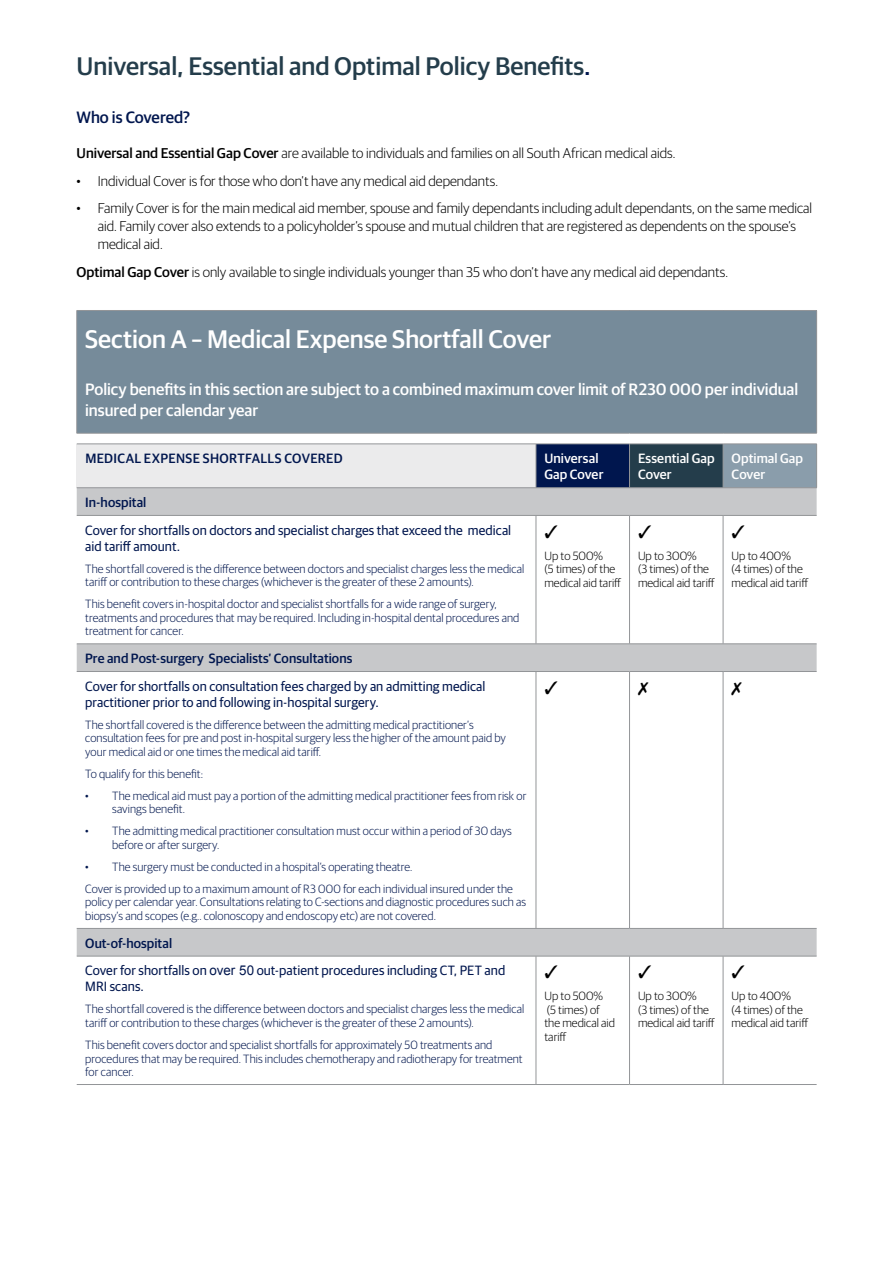
<style>
.page{position:relative;width:893px;height:1263px;background:#fff}
.page>*{position:absolute;margin:0;border:0;box-sizing:border-box;transform-origin:0 0}
.t1{font:500 25.5px "Guardian Sans";color:#243d4b}
.t2{font:500 25.5px "Guardian Sans";color:#fff}
.t3{font:500 16.5px/21px "Guardian Sans";letter-spacing:-.005em;color:#fff}
.t4{font:500 16.5px "Guardian Sans";color:#00164e}
.t5{font:300 14.25px/18px "Guardian Sans";color:#000}
.t6{font:13.5px/16.2px "Guardian Sans";letter-spacing:.005em;color:#00164e}
.t7{font:500 13.5px "Guardian Sans";letter-spacing:.01em;color:#00164e}
.t8{font:500 13.5px/16.2px "Guardian Sans";letter-spacing:.005em;color:#fff}
.t9{font:300 12px/13.5px "Guardian Sans";letter-spacing:.005em;color:#00164e}
.t10{font:300 12px/13.5px "Guardian Sans";color:#000}
.s1{color:#00164e}
.s2{font-weight:500}
.s3{font-family:"Arial"}
</style>
<div class="page">
<div style="left:77px;top:310px;width:740px;height:123px;background:#768b9a"></div>
<div style="left:77px;top:444px;width:459px;height:44px;background:#ebebec"></div>
<div style="left:536px;top:444px;width:93px;height:44px;background:#00164e"></div>
<div style="left:629px;top:444px;width:94px;height:44px;background:#243d4b"></div>
<div style="left:723px;top:444px;width:94px;height:44px;background:#8a9dab"></div>
<svg style="left:77px;top:488px;width:740px;height:468px"></svg>
<hr style="left:77px;top:310px;width:459px;height:1px;background:#939598">
<hr style="left:76px;top:311px;width:1px;height:122px;background:#939598">
<hr style="left:536px;top:310px;width:93px;height:1px;background:#939598">
<hr style="left:629px;top:310px;width:94px;height:1px;background:#939598">
<hr style="left:723px;top:310px;width:94px;height:1px;background:#939598">
<hr style="left:816px;top:311px;width:1px;height:122px;background:#939598">
<hr style="left:77px;top:433px;width:459px;height:1px;background:#939598">
<hr style="left:536px;top:433px;width:93px;height:1px;background:#939598">
<hr style="left:629px;top:433px;width:94px;height:1px;background:#939598">
<hr style="left:723px;top:433px;width:94px;height:1px;background:#939598">
<hr style="left:77px;top:444px;width:459px;height:1px;background:#939598">
<hr style="left:536px;top:444px;width:93px;height:1px;background:#939598">
<hr style="left:536px;top:444px;width:1px;height:44px;background:#939598">
<hr style="left:629px;top:444px;width:94px;height:1px;background:#939598">
<hr style="left:629px;top:444px;width:1px;height:44px;background:#939598">
<hr style="left:723px;top:444px;width:94px;height:1px;background:#939598">
<hr style="left:723px;top:444px;width:1px;height:44px;background:#939598">
<hr style="left:816px;top:444px;width:1px;height:44px;background:#939598">
<hr style="left:77px;top:487px;width:459px;height:1px;background:#939598">
<hr style="left:536px;top:487px;width:93px;height:1px;background:#939598">
<hr style="left:629px;top:487px;width:94px;height:1px;background:#939598">
<hr style="left:723px;top:487px;width:94px;height:1px;background:#939598">
<hr style="left:77px;top:515px;width:459px;height:1px;background:#939598">
<hr style="left:536px;top:515px;width:93px;height:1px;background:#939598">
<hr style="left:536px;top:516px;width:1px;height:128px;background:#939598">
<hr style="left:629px;top:515px;width:94px;height:1px;background:#939598">
<hr style="left:629px;top:516px;width:1px;height:128px;background:#939598">
<hr style="left:723px;top:515px;width:94px;height:1px;background:#939598">
<hr style="left:723px;top:516px;width:1px;height:128px;background:#939598">
<hr style="left:536px;top:672px;width:1px;height:256px;background:#939598">
<hr style="left:629px;top:672px;width:1px;height:256px;background:#939598">
<hr style="left:723px;top:672px;width:1px;height:256px;background:#939598">
<hr style="left:77px;top:928px;width:459px;height:1px;background:#939598">
<hr style="left:536px;top:928px;width:93px;height:1px;background:#939598">
<hr style="left:629px;top:928px;width:94px;height:1px;background:#939598">
<hr style="left:723px;top:928px;width:94px;height:1px;background:#939598">
<hr style="left:77px;top:956px;width:459px;height:1px;background:#939598">
<hr style="left:536px;top:956px;width:93px;height:1px;background:#939598">
<hr style="left:536px;top:956px;width:1px;height:128px;background:#939598">
<hr style="left:629px;top:956px;width:94px;height:1px;background:#939598">
<hr style="left:629px;top:956px;width:1px;height:128px;background:#939598">
<hr style="left:723px;top:956px;width:94px;height:1px;background:#939598">
<hr style="left:723px;top:956px;width:1px;height:128px;background:#939598">
<hr style="left:77px;top:1084px;width:459px;height:1px;background:#939598">
<hr style="left:536px;top:1084px;width:93px;height:1px;background:#939598">
<hr style="left:629px;top:1084px;width:94px;height:1px;background:#939598">
<hr style="left:723px;top:1084px;width:94px;height:1px;background:#939598">
<hr style="left:77px;top:643px;width:459px;height:1px;background:#939598">
<hr style="left:536px;top:643px;width:93px;height:1px;background:#939598">
<hr style="left:629px;top:643px;width:94px;height:1px;background:#939598">
<hr style="left:723px;top:643px;width:94px;height:1px;background:#939598">
<hr style="left:77px;top:671px;width:459px;height:1px;background:#939598">
<hr style="left:536px;top:671px;width:93px;height:1px;background:#939598">
<hr style="left:629px;top:671px;width:94px;height:1px;background:#939598">
<hr style="left:723px;top:671px;width:94px;height:1px;background:#939598">
<svg style="left:545px;top:525px;width:12px;height:13px"></svg>
<svg style="left:639px;top:525px;width:12px;height:13px"></svg>
<svg style="left:732px;top:525px;width:12px;height:13px"></svg>
<svg style="left:545px;top:681px;width:12px;height:13px"></svg>
<svg style="left:638px;top:682px;width:10px;height:13px"></svg>
<svg style="left:732px;top:682px;width:10px;height:13px"></svg>
<h1 class="t1" style="left:77px;top:48px;width:516px">Universal, Essential and Optimal Policy Benefits<span class="s1">.</span></h1>
<h2 class="t4" style="left:77px;top:105px;width:115px">Who is Covered?</h2>
<p class="t5" style="left:77px;top:143px;width:600px"><span class="s2">Universal and Essential Gap Cover</span> are available to individuals and families on all South African medical aids.</p>
<p class="t5" style="left:77px;top:171px;width:423px">• Individual Cover is for those who don’t have any medical aid dependants.</p>
<p class="t5" style="left:98px;top:198px;width:716px;text-indent:-21px">• Family Cover is for the main medical aid member, spouse and family dependants including adult dependants, on the same medical aid. Family cover also extends to a policyholder’s spouse and mutual children that are registered as dependents on the spouse’s medical aid.</p>
<p class="t5" style="left:77px;top:262px;width:653px"><span class="s2">Optimal Gap Cover</span> is only available to single individuals younger than 35 who don’t have any medical aid dependants.</p>
<h1 class="t2" style="left:85px;top:320px;width:467px">Section A – Medical Expense Shortfall Cover</h1>
<h2 class="t3" style="left:85px;top:378px;width:714px">Policy benefits in this section are subject to a combined maximum cover limit of R230 000 per individual insured per calendar year</h2>
<p class="t7" style="left:85px;top:449px;width:259px">MEDICAL EXPENSE SHORTFALLS COVERED</p>
<p class="t8" style="left:544px;top:449px;width:60px">Universal<br>Gap Cover</p>
<p class="t8" style="left:638px;top:449px;width:78px">Essential Gap<br>Cover</p>
<p class="t8" style="left:732px;top:449px;width:73px">Optimal Gap<br>Cover</p>
<p class="t7" style="left:85px;top:492px;width:63px">In-hospital</p>
<p class="t6" style="left:85px;top:521px;width:427px">Cover for shortfalls on doctors and specialist charges that exceed the medical aid tariff amount.</p>
<p class="t9" style="left:85px;top:561px;width:441px">The shortfall covered is the difference between doctors and specialist charges less the medical tariff or contribution to these charges (whichever is the greater of these 2 amounts).</p>
<p class="t9" style="left:85px;top:597px;width:436px">This benefit covers in-hospital doctor and specialist shortfalls for a wide range of surgery, treatments and procedures that may be required. Including in-hospital dental procedures and treatment for cancer.</p>
<p class="t10" style="left:544px;top:548px;width:78px">Up to 500%<br>(5 times) of the medical aid tariff</p>
<p class="t10" style="left:638px;top:548px;width:78px">Up to 300%<br>(3 times) of the medical aid tariff</p>
<p class="t10" style="left:732px;top:548px;width:78px">Up to 400%<br>(4 times) of the medical aid tariff</p>
<p class="t7" style="left:85px;top:648px;width:269px">Pre and Post-surgery Specialists’ Consultations</p>
<p class="t6" style="left:85px;top:677px;width:402px">Cover for shortfalls on consultation fees charged by an admitting medical practitioner prior to and following in-hospital surgery.</p>
<p class="t9" style="left:85px;top:717px;width:422px">The shortfall covered is the difference between the admitting medical practitioner’s consultation fees for pre and post in-hospital surgery less the higher of the amount paid by your medical aid or one times the medical aid tariff.</p>
<p class="t9" style="left:85px;top:766px;width:119px">To qualify for this benefit:</p>
<p class="t9" style="left:112px;top:788px;width:416px;text-indent:-27px">• The medical aid must pay a portion of the admitting medical practitioner fees from risk or savings benefit.</p>
<p class="t9" style="left:112px;top:824px;width:401px;text-indent:-27px">• The admitting medical practitioner consultation must occur within a period of 30 days before or after surgery.</p>
<p class="t9" style="left:85px;top:855px;width:429px;line-height:22px">• The surgery must be conducted in a hospital’s operating theatre.<br>Cover is provided up to a maximum amount of R3 000 for each individual insured under the</p>
<p class="t9" style="left:85px;top:895px;width:442px">policy per calendar year. Consultations relating to C-sections and diagnostic procedures such as biopsy’s and scopes (e.g.. colonoscopy and endoscopy etc) are not covered.</p>
<p class="t6" style="left:85px;top:928px;width:422px;line-height:27.6px"><span class="s2">Out-of-hospital<br></span>Cover for shortfalls on <span class="s3">over 50</span> out-patient procedures including CT, PET and</p>
<p class="t6" style="left:85px;top:978px;width:60px">MRI scans.</p>
<p class="t9" style="left:85px;top:1002px;width:441px">The shortfall covered is the difference between doctors and specialist charges less the medical tariff or contribution to these charges (whichever is the greater of these 2 amounts).</p>
<p class="t9" style="left:85px;top:1037px;width:439px">This benefit covers doctor and specialist shortfalls for approximately 50 treatments and procedures that may be required. This includes chemotherapy and radiotherapy for treatment for cancer.</p>
<p class="t10" style="left:544px;top:988px;width:72px">Up to 500% (5 times) of the medical aid tariff</p>
<p class="t10" style="left:638px;top:988px;width:78px">Up to 300%<br>(3 times) of the medical aid tariff</p>
<p class="t10" style="left:732px;top:988px;width:78px">Up to 400%<br>(4 times) of the medical aid tariff</p>
</div>
